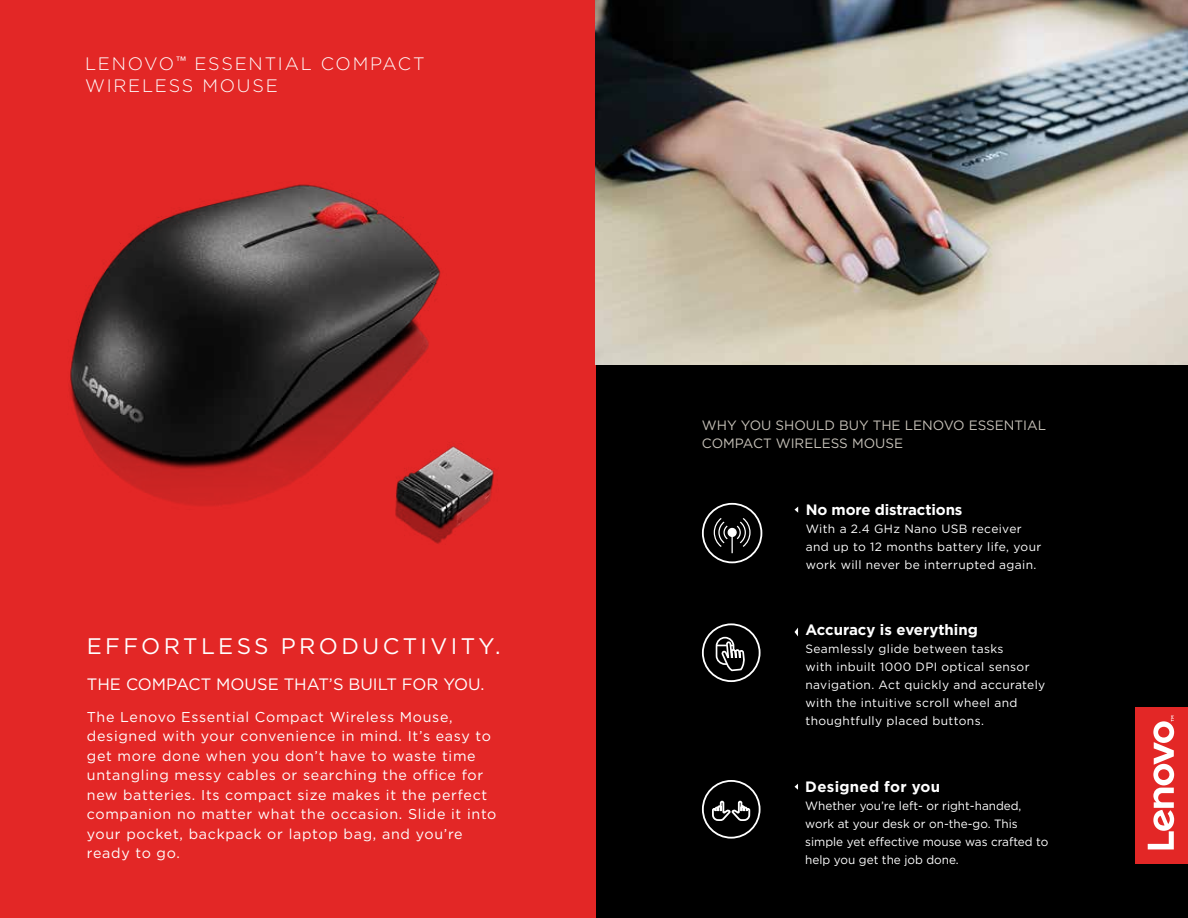
<style>
.page{position:relative;width:1188px;height:918px;background:#fff}
.page>*{position:absolute;margin:0;border:0;box-sizing:border-box;transform-origin:0 0}
.t1{font:22.5px "Gotham";letter-spacing:.15em;color:#fff}
.t2{font:300 18px/21.6px "Gotham";letter-spacing:.1em;color:#fff}
.t3{font:16.5px "Gotham";color:#fff}
.t4{font:700 15px "Gotham";letter-spacing:-.005em;color:#fff}
.t5{font:700 15px "Gotham";letter-spacing:.02em;color:#fff}
.t6{font:14.25px/19.5px "Gotham";letter-spacing:.05em;color:#fff}
.t7{font:13.5px/18px "Gotham";color:#c5c0b7}
.t8{font:12px/18px "Gotham";letter-spacing:.03em;color:#fff}
.t9{font:12px/18px "Gotham";color:#fff}
</style>
<div class="page">
<div style="left:568px;top:0;width:620px;height:918px;background:#000"></div>
<div style="left:0;top:0;width:595px;height:918px;background:#e32726"></div>
<img style="left:595px;top:0;width:593px;height:365px">
<img style="left:69px;top:184px;width:426px;height:360px">
<svg style="left:701px;top:780px;width:60px;height:59px"></svg>
<svg style="left:795px;top:784px;width:3px;height:6px"></svg>
<svg style="left:795px;top:507px;width:3px;height:6px"></svg>
<div style="left:702px;top:503px;width:60px;height:60px;border:2px solid #fff;border-radius:50%"></div>
<svg style="left:713px;top:518px;width:38px;height:35px"></svg>
<svg style="left:795px;top:628px;width:3px;height:8px"></svg>
<div style="left:702px;top:623px;width:59px;height:59px;border:2px solid #fff;border-radius:50%"></div>
<div style="left:716px;top:637px;width:18px;height:28px;border:2px solid #fff;border-radius:8px"></div>
<svg style="left:717px;top:641px;width:29px;height:41px"></svg>
<div style="left:1136px;top:707px;width:52px;height:157px;background:#e32726"></div>
<svg style="left:1148px;top:716px;width:26px;height:133px"></svg>
<p class="t2" style="left:85px;top:53px;width:341px">LENOVO<sup>™</sup> ESSENTIAL COMPACT<br>WIRELESS MOUSE</p>
<h1 class="t1" style="left:87px;top:632px;width:415px">EFFORTLESS PRODUCTIVITY.</h1>
<p class="t3" style="left:87px;top:673px;width:399px">THE COMPACT MOUSE THAT’S BUILT FOR YOU.</p>
<p class="t6" style="left:87px;top:707px;width:411px">The Lenovo Essential Compact Wireless Mouse, designed with your convenience in mind. It’s easy to get more done when you don’t have to waste time untangling messy cables or searching the office for new batteries. Its compact size makes it the perfect companion no matter what the occasion. Slide it into your pocket, backpack or laptop bag, and you’re ready to go.</p>
<p class="t7" style="left:702px;top:416px;width:346px">WHY YOU SHOULD BUY THE LENOVO ESSENTIAL<br>COMPACT WIRELESS MOUSE</p>
<p class="t4" style="left:806px;top:500px;width:158px">No more distractions</p>
<p class="t8" style="left:806px;top:519px;width:237px">With a 2.4 GHz Nano USB receiver and up to 12 months battery life, your work will never be interrupted again.</p>
<p class="t4" style="left:805px;top:620px;width:174px">Accuracy is everything</p>
<p class="t8" style="left:805px;top:640px;width:241px">Seamlessly glide between tasks<br>with inbuilt 1000 DPI optical sensor navigation. Act quickly and accurately with the intuitive scroll wheel and thoughtfully placed buttons.</p>
<p class="t5" style="left:805px;top:777px;width:136px">Designed for you</p>
<p class="t9" style="left:805px;top:796px;width:245px">Whether you’re left- or right-handed, work at your desk or on-the-go. This simple yet effective mouse was crafted to help you get the job done.</p>
</div>
